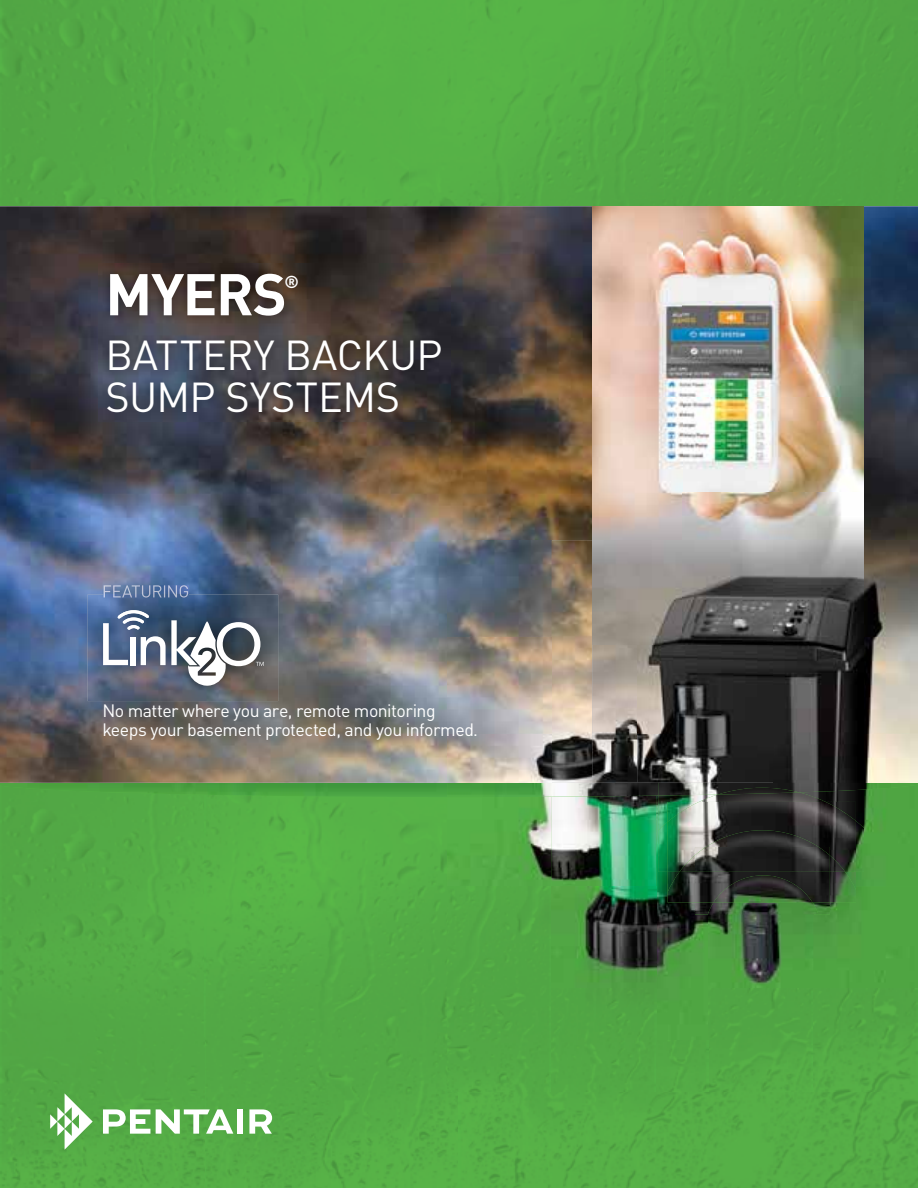
<style>
.page{position:relative;width:918px;height:1188px;background:#fff}
.page>*{position:absolute;margin:0;border:0;box-sizing:border-box;transform-origin:0 0}
.t1{font:700 57.9px "DIN Pro";letter-spacing:-.025em;color:#fff}
.t2{font:41.4px/41.5px "DIN Pro";letter-spacing:-.005em;color:#fff}
.t3{font:17.7px/19px "DIN Pro";letter-spacing:-.03em;color:#fff}
.t4{font:700 17.1px "DIN Pro";color:#fff}
</style>
<div class="page">
<img style="left:204px;top:797px;width:243px;height:190px">
<div style="left:0;top:797px;width:204px;height:391px;background:#53a945"></div>
<img style="left:204px;top:987px;width:255px;height:201px">
<img style="left:459px;top:1091px;width:459px;height:97px">
<img style="left:0;top:783px;width:447px;height:14px">
<img style="left:153px;top:0;width:765px;height:206px">
<div style="left:0;top:0;width:153px;height:206px;background:#52a745"></div>
<img style="left:0;top:206px;width:918px;height:577px">
<img style="left:592px;top:206px;width:272px;height:439px">
<img style="left:447px;top:797px;width:262px;height:294px">
<div style="left:856px;top:797px;width:62px;height:90px;background:#4fa542"></div>
<img style="left:709px;top:914px;width:104px;height:177px">
<img style="left:813px;top:887px;width:105px;height:204px">
<img style="left:447px;top:783px;width:471px;height:14px">
<img style="left:447px;top:540px;width:145px;height:243px">
<img style="left:864px;top:540px;width:54px;height:243px">
<img style="left:604px;top:783px;width:54px;height:1px">
<img style="left:592px;top:540px;width:46px;height:243px">
<img style="left:637px;top:645px;width:227px;height:138px">
<img style="left:99px;top:264px;width:351px;height:158px">
<img style="left:104px;top:585px;width:84px;height:10px">
<img style="left:667px;top:873px;width:189px;height:30px">
<img style="left:695px;top:873px;width:135px;height:41px">
<img style="left:708px;top:903px;width:110px;height:11px">
<img style="left:714px;top:875px;width:99px;height:28px">
<img style="left:658px;top:796px;width:206px;height:25px">
<img style="left:658px;top:783px;width:206px;height:13px">
<img style="left:667px;top:802px;width:189px;height:19px">
<img style="left:658px;top:821px;width:206px;height:52px">
<img style="left:679px;top:830px;width:166px;height:43px">
<img style="left:695px;top:872px;width:135px;height:1px">
<img style="left:699px;top:792px;width:127px;height:10px">
<img style="left:718px;top:788px;width:81px;height:7px">
<img style="left:695px;top:847px;width:135px;height:8px">
<svg style="left:50px;top:1093px;width:43px;height:57px"></svg>
<svg style="left:103px;top:1109px;width:47px;height:25px"></svg>
<svg style="left:156px;top:1109px;width:77px;height:25px"></svg>
<div style="left:237px;top:1109px;width:6px;height:25px;background:#fff"></div>
<svg style="left:249px;top:1109px;width:23px;height:25px"></svg>
<img style="left:87px;top:595px;width:191px;height:106px">
<img style="left:104px;top:595px;width:84px;height:3px">
<svg style="left:103px;top:610px;width:161px;height:76px"></svg>
<h1 class="t1" style="left:105px;top:246px;width:183px">MYERS</h1>
<p class="t4" style="left:284px;top:267px;width:16px">®</p>
<h2 class="t2" style="left:105px;top:331px;width:339px">BATTERY BACKUP<br>SUMP SYSTEMS</h2>
<p class="t3" style="left:102px;top:699px;width:377px">No matter where you are, remote monitoring keeps your basement protected, and you informed.</p>
</div>
